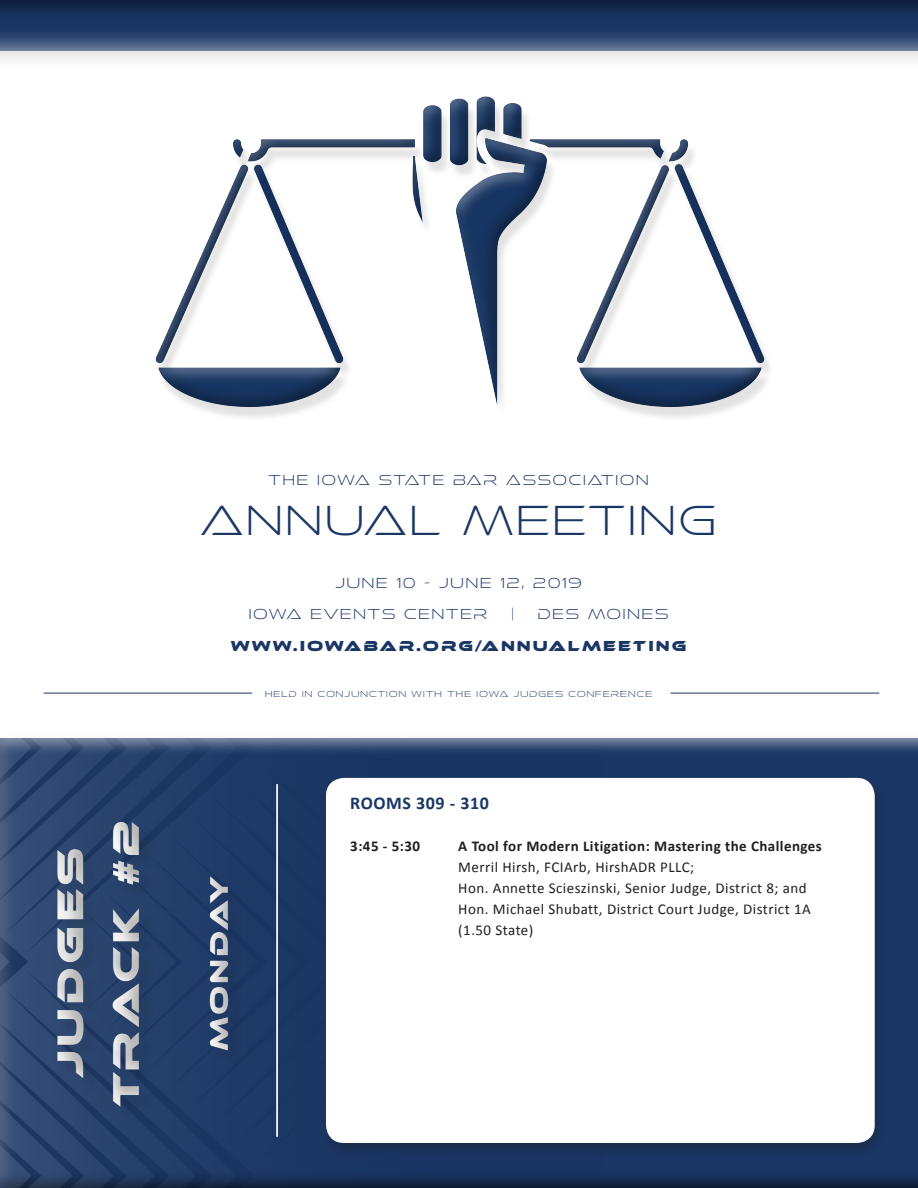
<style>
.page{position:relative;width:918px;height:1188px;background:#fff}
.page>*{position:absolute;margin:0;border:0;box-sizing:border-box;transform-origin:0 0}
.t1{font:43.65px "Ethnocentric El";letter-spacing:.08em;color:#193664}
.t2{font:700 39px/55.9px "Ethnocentric Rg";letter-spacing:.08em;color:#fff;text-align:center}
.t3{font:700 27px "Ethnocentric Rg";letter-spacing:.04em;color:#fff}
.t4{font:700 18px "Calibri";letter-spacing:.03em;color:#193664}
.t5{font:15px/21px "Calibri";letter-spacing:.03em;color:#221e1f}
.t6{font:15px/31.5px "Ethnocentric El";letter-spacing:.13em;color:#193664}
.t7{font:700 15px "Calibri";letter-spacing:.03em;color:#221e1f}
.t8{font:700 15px "Ethnocentric Rg";letter-spacing:.13em;color:#193664}
.t9{font:9px "Ethnocentric El";letter-spacing:.13em;color:#193664}
</style>
<div class="page">
<div style="left:143px;top:87px;width:639px;height:340px;background:#231f20;opacity:.75"></div>
<div style="left:0;top:0;width:918px;height:73px;background:#231f20;opacity:.13"></div>
<div style="left:0;top:0;width:918px;height:52px;background:#231f20;opacity:.75"></div>
<hr style="left:44px;top:693px;width:208px;height:1px;background:#193664">
<hr style="left:671px;top:693px;width:208px;height:1px;background:#193664">
<div style="left:0;top:737px;width:918px;height:451px;background:#231f20;opacity:.75"></div>
<div style="left:0;top:739px;width:594px;height:449px;background:#231f20;opacity:.75"></div>
<div style="left:320px;top:776px;width:566px;height:382px;background:#231f20;opacity:.36"></div>
<div style="left:326px;top:778px;width:549px;height:365px;background:#fff;border-radius:18px"></div>
<div style="left:60px;top:824px;width:184px;height:298px;background:#1e3965"></div>
<div style="left:46px;top:801px;width:189px;height:320px;background:#231f20;opacity:.75"></div>
<hr style="left:276px;top:784px;width:2px;height:353px;background:#fff">
<h2 class="t2" style="left:42px;top:1107px;width:289px;rotate:-90deg">JUDGES<br>TRACK #2</h2>
<p class="t6" style="left:269px;top:464px;width:382px">THE IOWA STATE BAR ASSOCIATION</p>
<h1 class="t1" style="left:201px;top:494px;width:517px">ANNUAL MEETING</h1>
<p class="t6" style="left:249px;top:567px;width:334px;text-indent:86px">JUNE 10 - JUNE 12, 2019<br>IOWA EVENTS CENTER</p>
<p class="t6" style="left:511px;top:598px;width:5px">|</p>
<p class="t6" style="left:538px;top:598px;width:132px">DES MOINES</p>
<p class="t8" style="left:231px;top:636px;width:457px">WWW.IOWABAR.ORG/ANNUALMEETING</p>
<p class="t9" style="left:265px;top:688px;width:389px">HELD IN CONJUNCTION WITH THE IOWA JUDGES CONFERENCE</p>
<h3 class="t3" style="left:203px;top:1051px;width:177px;rotate:-90deg">MONDAY</h3>
<p class="t4" style="left:350px;top:791px;width:140px">ROOMS 309 - 310</p>
<p class="t7" style="left:350px;top:836px;width:71px">3:45 - 5:30</p>
<p class="t7" style="left:458px;top:836px;width:365px">A Tool for Modern Litigation: Mastering the Challenges</p>
<p class="t5" style="left:458px;top:856px;width:354px">Merril Hirsh, FCIArb, HirshADR PLLC;<br>Hon. Annette Scieszinski, Senior Judge, District 8; and Hon. Michael Shubatt, District Court Judge, District 1A (1.50 State)</p>
</div>
